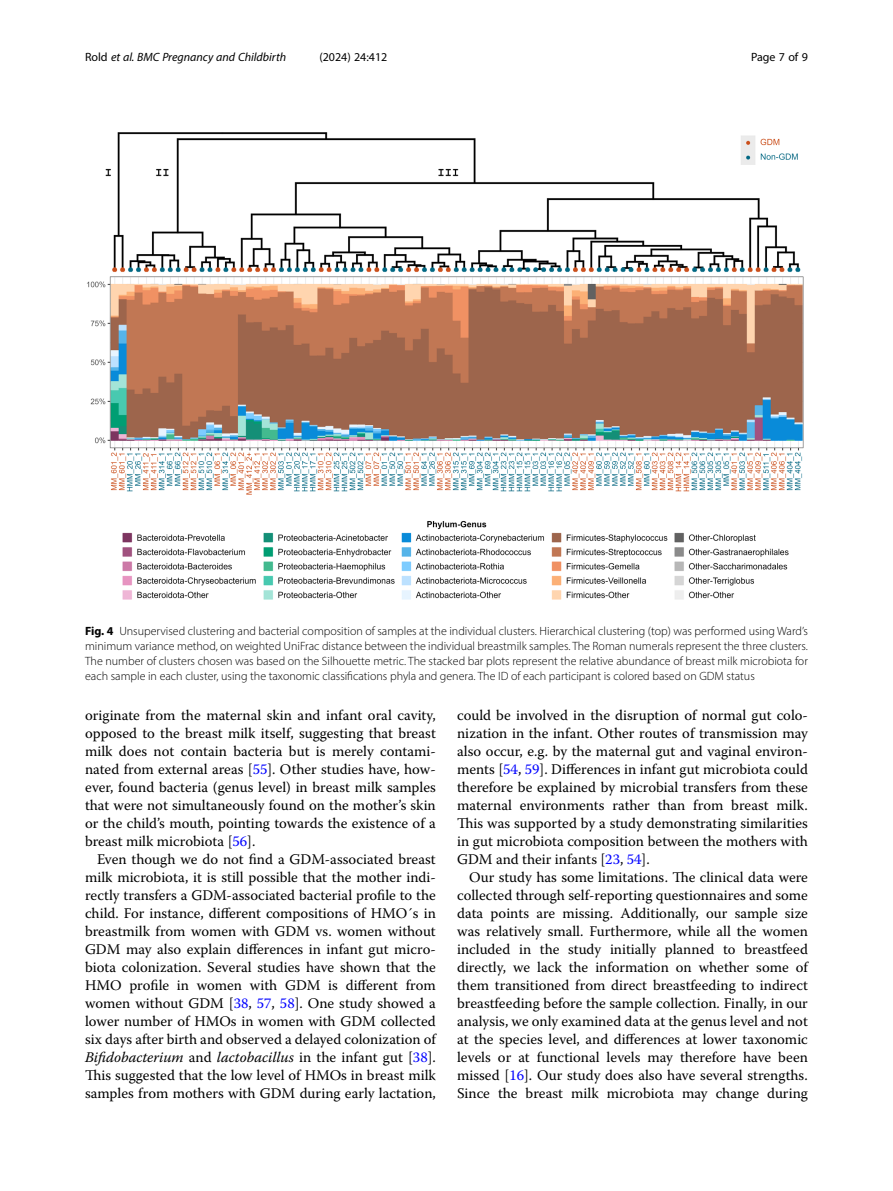
<style>
.page{position:relative;width:893px;height:1191px;background:#fff}
.page>*{position:absolute;margin:0;border:0;box-sizing:border-box;transform-origin:0 0}
.Body_Text_Indent{font:14.7px/18px "Warnock Pro";color:#000;text-align:justify}
.Figure_Caption{font:300 12px/15px "Myriad Pro";color:#000;text-align:justify}
.t1{font:italic 12px "Myriad Pro";color:#000}
.t2{font:12px "Myriad Pro";color:#000}
.s1{font-style:normal}
.s2{font-weight:700}
.s3{color:#00f}
.s4{font-style:italic}
</style>
<div class="page">
<img style="left:87px;top:132px;width:717px;height:468px">
<p class="t1" style="left:85px;top:50px;width:203px"><span class="s1">Rold</span> et al. BMC Pregnancy and Childbirth</p>
<p class="t2" style="left:319px;top:50px;width:70px">(2024) 24:412</p>
<p class="t2" style="left:751px;top:50px;width:58px">Page 7 of 9</p>
<p class="Figure_Caption" style="left:85px;top:623px;width:724px"><span class="s2">Fig. 4</span> Unsupervised clustering and bacterial composition of samples at the individual clusters. Hierarchical clustering (top) was performed using Ward’s minimum variance method, on weighted UniFrac distance between the individual breastmilk samples. The Roman numerals represent the three clusters.<br>The number of clusters chosen was based on the Silhouette metric. The stacked bar plots represent the relative abundance of breast milk microbiota for each sample in each cluster, using the taxonomic classifications phyla and genera. The ID of each participant is colored based on GDM status</p>
<p class="Body_Text_Indent" style="left:85px;top:706px;width:352px">originate from the maternal skin and infant oral cavity, opposed to the breast milk itself, suggesting that breast milk does not contain bacteria but is merely contami&shy;nated from external areas [<span class="s3">55</span>]. Other studies have, how&shy;ever, found bacteria (genus level) in breast milk samples that were not simultaneously found on the mother’s skin or the child’s mouth, pointing towards the existence of a breast milk microbiota [<span class="s3">56</span>].</p>
<p class="Body_Text_Indent" style="left:85px;top:850px;width:352px;text-indent:12px">Even though we do not find a GDM-associated breast milk microbiota, it is still possible that the mother indi&shy;rectly transfers a GDM-associated bacterial profile to the child. For instance, different compositions of HMO´s in breastmilk from women with GDM vs. women without GDM may also explain differences in infant gut micro&shy;biota colonization. Several studies have shown that the HMO profile in women with GDM is different from women without GDM [<span class="s3">38</span>, <span class="s3">57</span>, <span class="s3">58</span>]. One study showed a lower number of HMOs in women with GDM collected six days after birth and observed a delayed colonization of <span class="s4">Bifidobacterium</span> and <span class="s4">lactobacillus</span> in the infant gut [<span class="s3">38</span>].<br>This suggested that the low level of HMOs in breast milk samples from mothers with GDM during early lactation,</p>
<p class="Body_Text_Indent" style="left:457px;top:706px;width:352px">could be involved in the disruption of normal gut colo&shy;nization in the infant. Other routes of transmission may also occur, e.g. by the maternal gut and vaginal environ&shy;ments [<span class="s3">54</span>, <span class="s3">59</span>]. Differences in infant gut microbiota could therefore be explained by microbial transfers from these maternal environments rather than from breast milk.<br>This was supported by a study demonstrating similarities in gut microbiota composition between the mothers with GDM and their infants [<span class="s3">23</span>, <span class="s3">54</span>].</p>
<p class="Body_Text_Indent" style="left:457px;top:868px;width:352px;text-indent:12px">Our study has some limitations. The clinical data were collected through self-reporting questionnaires and some data points are missing. Additionally, our sample size was relatively small. Furthermore, while all the women included in the study initially planned to breastfeed directly, we lack the information on whether some of them transitioned from direct breastfeeding to indirect breastfeeding before the sample collection. Finally, in our analysis, we only examined data at the genus level and not at the species level, and differences at lower taxonomic levels or at functional levels may therefore have been missed [<span class="s3">16</span>]. Our study does also have several strengths.<br>Since the breast milk microbiota may change during</p>
</div>
